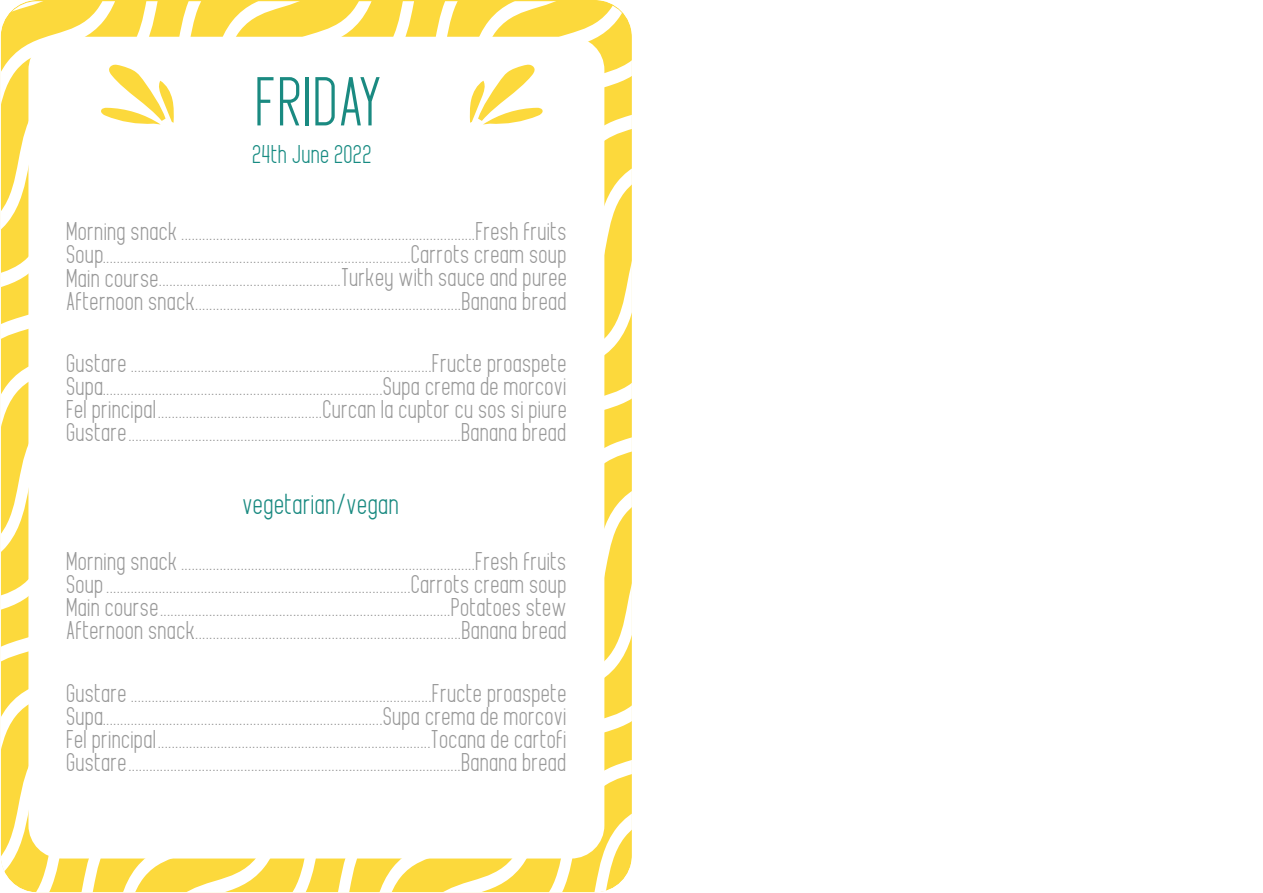
<style>
.page{position:relative;width:1263px;height:893px;background:#fff}
.page>*{position:absolute;margin:0;border:0;box-sizing:border-box;transform-origin:0 0}
.t1{font:66px "Megan June";color:#1a8a81}
.t2{font:27px "Megan June";color:#1a8a81}
.t3{font:24px/23.1px "Megan June";color:#999;text-align:justify}
.t4{font:24px "Megan June";color:#178b82}
</style>
<div class="page">
<svg style="left:1px;top:846px;width:631px;height:46px;fill:#fcd93c"></svg>
<svg style="left:1px;top:1px;width:631px;height:845px;fill:#fcd93c"></svg>
<svg style="left:1px;top:1px;width:374px;height:522px;fill:#fcd93c"></svg>
<svg style="left:1px;top:1px;width:312px;height:444px;fill:#fcd93c"></svg>
<svg style="left:1px;top:1px;width:205px;height:310px;fill:#fcd93c"></svg>
<div style="left:28px;top:37px;width:576px;height:821px;background:#fff;border-radius:33px"></div>
<svg style="left:1px;top:1px;width:173px;height:251px"></svg>
<svg style="left:469px;top:64px;width:74px;height:61px"></svg>
<h1 class="t1" style="left:257px;top:67px;width:130px">FRIDAY</h1>
<p class="t4" style="left:253px;top:141px;width:121px">24th June 2022</p>
<p class="t3" style="left:67px;top:220px;width:502px">Morning snack....................................................................................Fresh fruits Soup........................................................................................Carrots cream soup Main course....................................................Turkey with sauce and puree Afternoon snack.............................................................................Banana bread</p>
<p class="t3" style="left:67px;top:352px;width:503px;text-align:right">Gustare ......................................................................................Fructe proaspete .................................................................................Supa crema de morcovi<br>Fel principal...............................................Curcan la cuptor cu sos si piure Gustare...............................................................................................Banana bread</p>
<p class="t3" style="left:67px;top:375px;width:39px">Supa</p>
<p class="t2" style="left:243px;top:490px;width:158px">vegetarian/vegan</p>
<p class="t3" style="left:67px;top:550px;width:502px">Morning snack....................................................................................Fresh fruits Soup.......................................................................................Carrots cream soup Main course...................................................................................Potatoes stew Afternoon snack.............................................................................Banana bread</p>
<p class="t3" style="left:67px;top:682px;width:502px;text-align:right">Gustare ......................................................................................Fructe proaspete .................................................................................Supa crema de morcovi<br>Fel principal..............................................................................Tocana de cartofi Gustare...............................................................................................Banana bread</p>
<p class="t3" style="left:67px;top:705px;width:39px">Supa</p>
</div>
